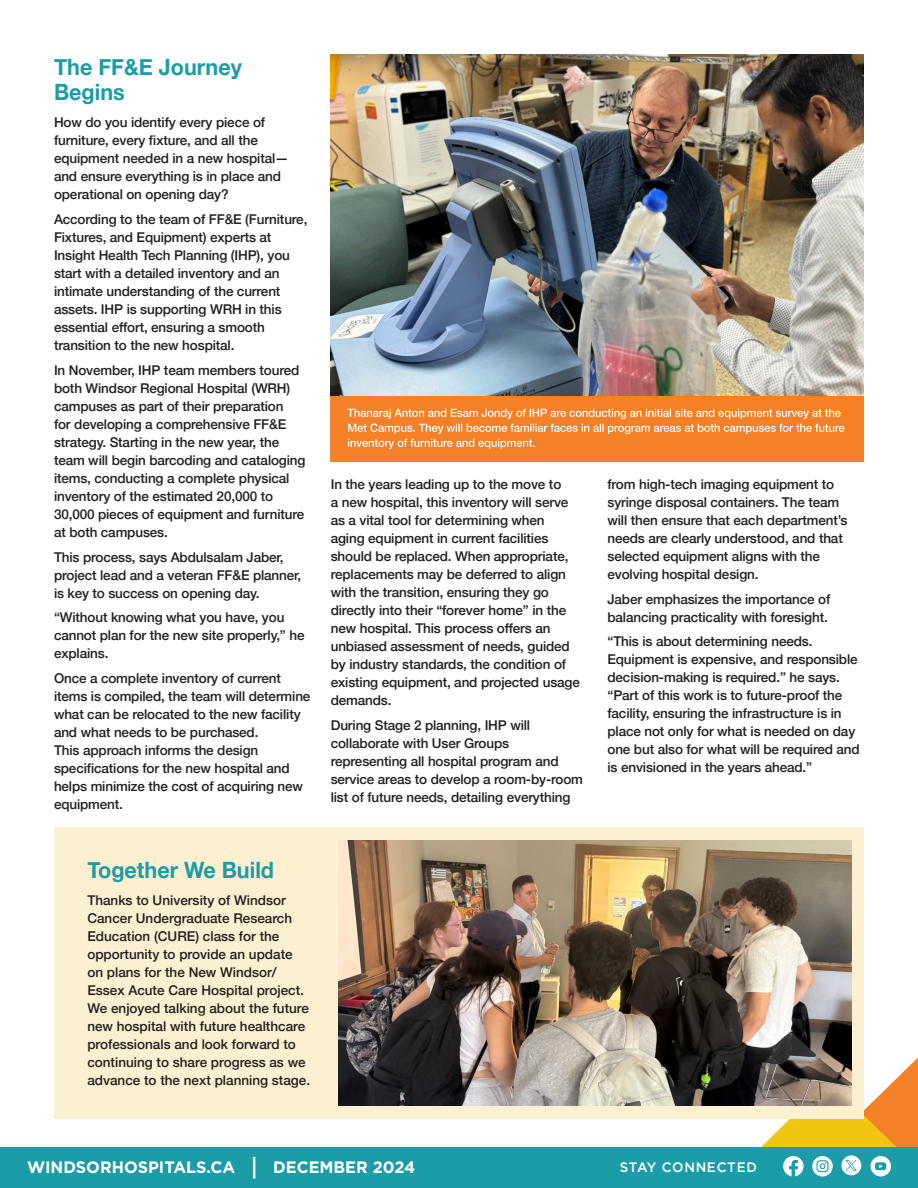
<style>
.page{position:relative;width:918px;height:1188px;background:#fff}
.page>*{position:absolute;margin:0;border:0;box-sizing:border-box;transform-origin:0 0}
.t1{font:700 22.5px/25.5px "Helvetica Neue";color:#1c9ca6;scale:.96 1}
.t2{font:700 16.5px "Gotham";color:#fff}
.t3{font:500 13.8px "Gotham";letter-spacing:.05em;color:#fff}
.t4{font:500 13.5px/18px "Helvetica Neue";letter-spacing:-.01em;color:#231f20}
</style>
<div class="page">
<div style="left:0;top:1148px;width:918px;height:40px;background:#1c9ca6"></div>
<hr style="left:253px;top:1157px;width:2px;height:22px;background:#fff">
<svg style="left:758px;top:1057px;width:160px;height:119px"></svg>
<div style="left:331px;top:395px;width:533px;height:67px;background:#f48028"></div>
<svg style="left:347px;top:409px;width:497px;height:40px"></svg>
<img style="left:331px;top:54px;width:533px;height:341px">
<div style="left:54px;top:827px;width:810px;height:292px;background:#fbf1d1"></div>
<img style="left:338px;top:841px;width:513px;height:265px">
<p class="t1" style="left:54px;top:55px;width:197px">The FF&amp;E Journey<br>Begins</p>
<p class="t4" style="left:54px;top:113px;width:236px">How do you identify every piece of furniture, every fixture, and all the equipment needed in a new hospital— and ensure everything is in place and operational on opening day?</p>
<p class="t4" style="left:54px;top:209px;width:255px">According to the team of FF&amp;E (Furniture, Fixtures, and Equipment) experts at Insight Health Tech Planning (IHP), you start with a detailed inventory and an intimate understanding of the current assets. IHP is supporting WRH in this essential effort, ensuring a smooth transition to the new hospital.</p>
<p class="t4" style="left:54px;top:360px;width:253px">In November, IHP team members toured both Windsor Regional Hospital (WRH) campuses as part of their preparation<br>for developing a comprehensive FF&amp;E strategy. Starting in the new year, the team will begin barcoding and cataloging items, conducting a complete physical inventory of the estimated 20,000 to 30,000 pieces of equipment and furniture at both campuses.</p>
<p class="t4" style="left:54px;top:547px;width:249px">This process, says Abdulsalam Jaber, project lead and a veteran FF&amp;E planner, is key to success on opening day.</p>
<p class="t4" style="left:54px;top:608px;width:252px">“Without knowing what you have, you cannot plan for the new site properly,” he explains.</p>
<p class="t4" style="left:54px;top:668px;width:258px">Once a complete inventory of current items is compiled, the team will determine what can be relocated to the new facility and what needs to be purchased.<br>This approach informs the design specifications for the new hospital and helps minimize the cost of acquiring new equipment.</p>
<p class="t1" style="left:87px;top:858px;width:196px">Together We Build</p>
<p class="t4" style="left:87px;top:890px;width:224px">Thanks to University of Windsor Cancer Undergraduate Research Education (CURE) class for the opportunity to provide an update on plans for the New Windsor/ Essex Acute Care Hospital project.<br>We enjoyed talking about the future new hospital with future healthcare professionals and look forward to continuing to share progress as we advance to the next planning stage.</p>
<p class="t4" style="left:331px;top:474px;width:251px">In the years leading up to the move to<br>a new hospital, this inventory will serve as a vital tool for determining when aging equipment in current facilities should be replaced. When appropriate, replacements may be deferred to align with the transition, ensuring they go directly into their “forever home” in the new hospital. This process offers an unbiased assessment of needs, guided by industry standards, the condition of existing equipment, and projected usage demands.</p>
<p class="t4" style="left:331px;top:715px;width:254px">During Stage 2 planning, IHP will collaborate with User Groups representing all hospital program and service areas to develop a room-by-room list of future needs, detailing everything</p>
<p class="t4" style="left:608px;top:474px;width:241px">from high-tech imaging equipment to syringe disposal containers. The team will then ensure that each department’s needs are clearly understood, and that selected equipment aligns with the evolving hospital design.</p>
<p class="t4" style="left:608px;top:589px;width:224px">Jaber emphasizes the importance of balancing practicality with foresight.</p>
<p class="t4" style="left:608px;top:632px;width:254px">“This is about determining needs.<br>Equipment is expensive, and responsible decision-making is required.” he says. “Part of this work is to future-proof the facility, ensuring the infrastructure is in place not only for what is needed on day one but also for what will be required and is envisioned in the years ahead.”</p>
<p class="t2" style="left:27px;top:1156px;width:210px">WINDSORHOSPITALS.CA</p>
<p class="t2" style="left:273px;top:1156px;width:144px">DECEMBER 2024</p>
<p class="t3" style="left:620px;top:1158px;width:139px">STAY CONNECTED</p>
</div>
